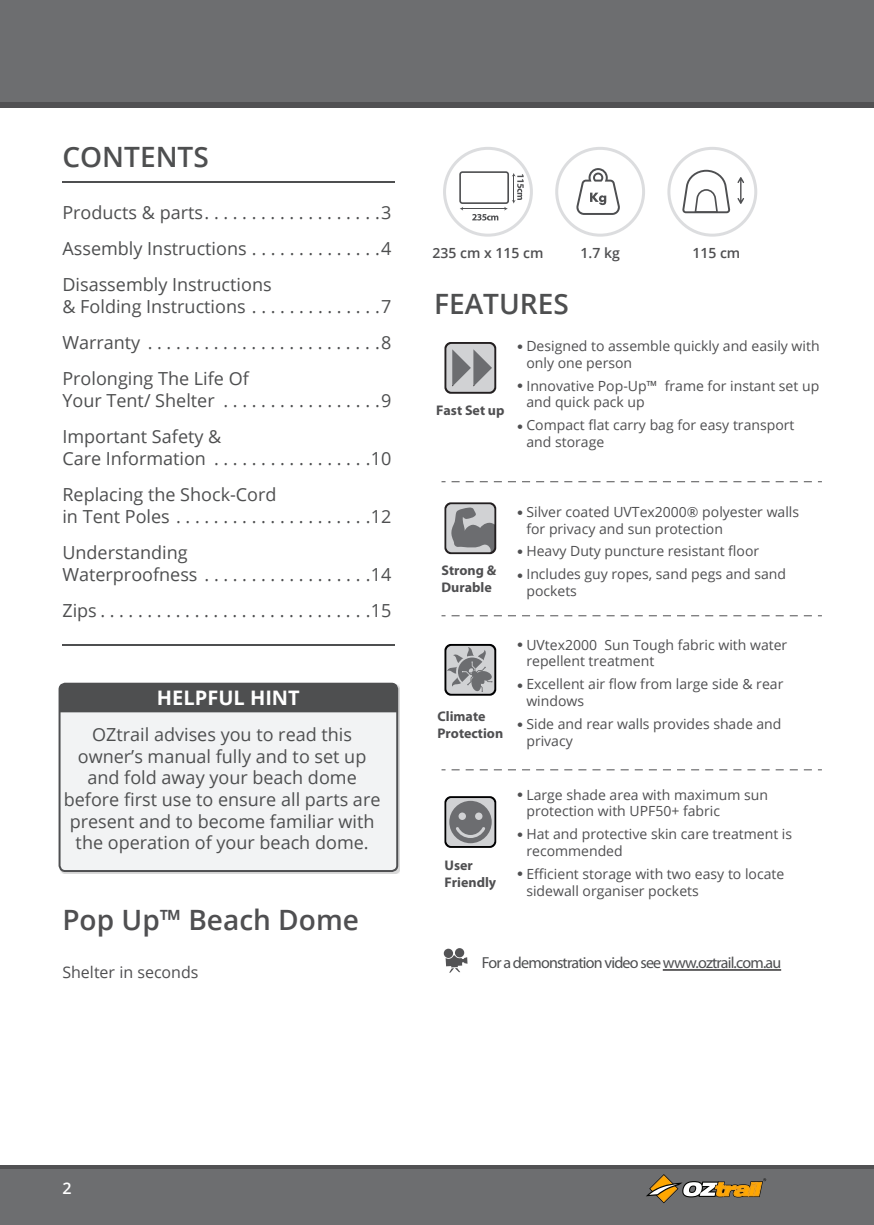
<style>
.page{position:relative;width:874px;height:1225px;background:#fff}
.page>*{position:absolute;margin:0;border:0;box-sizing:border-box;transform-origin:0 0}
.t1{font:600 28px "Open Sans";color:#4e4f50}
.t2{font:600 28px "Open Sans";color:#4f4f51}
.t3{font:700 20px "Open Sans";color:#fff}
.t4{font:18px/36px "Open Sans";color:#4e4f50}
.t5{font:16px "Myriad Pro";letter-spacing:-.05em;color:#4e4f51}
.t6{font:16px "Open Sans";color:#4f4f51}
.t7{font:600 16px "Open Sans";color:#fff}
.t8{font:14px/16.8px "Open Sans";color:#4f4f51}
.t9{font:700 14px/16.8px "Myriad Pro";color:#4f4f51}
.t10{font:600 14px "Open Sans";color:#4f4f51}
.t11{font:300 6px "Adobe Song Std";color:#4f4f51}
</style>
<div class="page">
<div style="left:0;top:1165px;width:873px;height:60px;background:#6d6e70"></div>
<hr style="left:0;top:1165px;width:873px;height:4px;background:#515153">
<div style="left:0;top:0;width:873px;height:108px;background:#6d6e70"></div>
<div style="left:0;top:102px;width:873px;height:6px;background:#515153"></div>
<svg style="left:646px;top:1174px;width:119px;height:29px"></svg>
<hr style="left:62px;top:181px;width:332px;height:2px;background:#4e4f50">
<hr style="left:62px;top:644px;width:332px;height:2px;background:#4e4f50">
<div style="left:59px;top:683px;width:338px;height:188px;background:#f2f3f4;border-radius:6px"></div>
<div style="left:58px;top:682px;width:340px;height:190px;border:2px solid #4e4f51;border-radius:6px"></div>
<div style="left:59px;top:683px;width:338px;height:29px;background:#4e4f50"></div>
<div style="left:555px;top:147px;width:89px;height:90px;border:3px solid #dcdddf;border-radius:50%"></div>
<svg style="left:576px;top:168px;width:44px;height:47px"></svg>
<div style="left:667px;top:147px;width:89px;height:90px;border:3px solid #dcdddf;border-radius:50%"></div>
<svg style="left:737px;top:177px;width:6px;height:27px"></svg>
<svg style="left:682px;top:170px;width:47px;height:43px"></svg>
<div style="left:443px;top:147px;width:89px;height:90px;border:3px solid #dcdddf;border-radius:50%"></div>
<div style="left:441px;top:338px;width:58px;height:59px;border:7px solid #fff;border-radius:6px"></div>
<svg style="left:444px;top:342px;width:52px;height:52px"></svg>
<svg style="left:446px;top:344px;width:48px;height:48px;background:#afafb2"></svg>
<div style="left:441px;top:499px;width:58px;height:58px;border:7px solid #fff;border-radius:6px"></div>
<svg style="left:444px;top:502px;width:52px;height:52px"></svg>
<svg style="left:446px;top:504px;width:48px;height:48px;background:#9c9c9f"></svg>
<div style="left:441px;top:640px;width:58px;height:59px;border:7px solid #fff;border-radius:6px"></div>
<svg style="left:444px;top:644px;width:52px;height:51px"></svg>
<div style="left:446px;top:646px;width:48px;height:48px;background:#d1d2d4;border-radius:5px"></div>
<svg style="left:447px;top:647px;width:45px;height:45px"></svg>
<div style="left:441px;top:792px;width:58px;height:59px;border:7px solid #fff;border-radius:6px"></div>
<svg style="left:444px;top:796px;width:52px;height:52px"></svg>
<svg style="left:446px;top:798px;width:48px;height:48px;background:#98999b"></svg>
<svg style="left:451px;top:481px;width:370px;height:1px"></svg>
<svg style="left:451px;top:615px;width:370px;height:1px"></svg>
<svg style="left:451px;top:769px;width:370px;height:1px"></svg>
<svg style="left:443px;top:948px;width:10px;height:10px"></svg>
<div style="left:454px;top:948px;width:10px;height:9px;background:#535355;border-radius:50%"></div>
<svg style="left:445px;top:955px;width:22px;height:17px"></svg>
<hr style="left:662px;top:969px;width:118px;height:1px;background:#231f20">
<svg style="left:459px;top:171px;width:64px;height:49px"></svg>
<h1 class="t1" style="left:62px;top:138px;width:148px">CONTENTS</h1>
<p class="t4" style="left:62px;top:194px;width:330px;text-align:justify">Products &amp; parts...................3<br>Assembly Instructions . . . . . . . . . . . . . .4<br>Disassembly Instructions</p>
<p class="t4" style="left:62px;top:288px;width:330px;text-align:justify">&amp; Folding Instructions . . . . . . . . . . . . . .7<br>Warranty .........................8<br>Prolonging The Life Of</p>
<p class="t4" style="left:62px;top:382px;width:330px">Your Tent/ Shelter .................9<br>Important Safety &amp;</p>
<p class="t4" style="left:62px;top:440px;width:330px">Care Information .................10<br>Replacing the Shock-Cord</p>
<p class="t4" style="left:62px;top:498px;width:330px">in Tent Poles.....................12<br>Understanding</p>
<p class="t4" style="left:62px;top:556px;width:330px">Waterproofness ..................14<br>Zips.............................15</p>
<p class="t3" style="left:157px;top:684px;width:144px">HELPFUL HINT</p>
<p class="t4" style="left:64px;top:723px;width:318px;line-height:21.6px;text-align:center">OZtrail advises you to read this owner’s manual fully and to set up and fold away your beach dome before first use to ensure all parts are present and to become familiar with the operation of your beach dome.</p>
<h1 class="t2" style="left:62px;top:900px;width:298px">Pop Up™ Beach Dome</h1>
<p class="t6" style="left:62px;top:961px;width:138px">Shelter in seconds</p>
<p class="t10" style="left:432px;top:243px;width:112px">235 cm x 115 cm</p>
<p class="t10" style="left:580px;top:243px;width:41px">1.7 kg</p>
<p class="t10" style="left:692px;top:243px;width:49px">115 cm</p>
<h1 class="t1" style="left:434px;top:285px;width:136px">FEATURES</h1>
<p class="t9" style="left:436px;top:401px;width:70px">Fast Set up</p>
<p class="t8" style="left:526px;top:337px;width:294px">Designed to assemble quickly and easily with only one person</p>
<p class="t8" style="left:526px;top:377px;width:294px">Innovative Pop-Up™ frame for instant set up and quick pack up</p>
<p class="t8" style="left:526px;top:416px;width:269px">Compact flat carry bag for easy transport and storage</p>
<p class="t11" style="left:517px;top:343px;width:7px">●</p>
<p class="t11" style="left:517px;top:382px;width:7px">●</p>
<p class="t11" style="left:517px;top:423px;width:7px">●</p>
<p class="t9" style="left:441px;top:561px;width:56px">Strong &amp;<br>Durable</p>
<p class="t8" style="left:526px;top:503px;width:274px">Silver coated UVTex2000® polyester walls for privacy and sun protection</p>
<p class="t8" style="left:526px;top:539px;width:261px;line-height:22.8px">Heavy Duty puncture resistant floor<br>Includes guy ropes, sand pegs and sand</p>
<p class="t8" style="left:526px;top:582px;width:52px">pockets</p>
<p class="t11" style="left:517px;top:509px;width:7px">●</p>
<p class="t11" style="left:517px;top:548px;width:7px">●</p>
<p class="t11" style="left:517px;top:573px;width:7px">●</p>
<p class="t9" style="left:437px;top:707px;width:67px">Climate<br>Protection</p>
<p class="t8" style="left:526px;top:636px;width:262px">UVtex2000 Sun Tough fabric with water repellent treatment</p>
<p class="t8" style="left:526px;top:675px;width:258px">Excellent air flow from large side &amp; rear windows</p>
<p class="t8" style="left:526px;top:715px;width:256px">Side and rear walls provides shade and privacy</p>
<p class="t11" style="left:517px;top:641px;width:7px">●</p>
<p class="t11" style="left:517px;top:683px;width:7px">●</p>
<p class="t11" style="left:517px;top:721px;width:7px">●</p>
<p class="t9" style="left:444px;top:856px;width:53px">User<br>Friendly</p>
<p class="t8" style="left:526px;top:786px;width:243px">Large shade area with maximum sun protection with UPF50+ fabric</p>
<p class="t8" style="left:526px;top:825px;width:267px">Hat and protective skin care treatment is recommended</p>
<p class="t8" style="left:526px;top:865px;width:259px">Efficient storage with two easy to locate sidewall organiser pockets</p>
<p class="t11" style="left:517px;top:791px;width:7px">●</p>
<p class="t11" style="left:517px;top:831px;width:7px">●</p>
<p class="t11" style="left:517px;top:870px;width:7px">●</p>
<p class="t5" style="left:481px;top:954px;width:301px">For a demonstration video seewww.oztrail.com.au</p>
<p class="t7" style="left:62px;top:1177px;width:11px">2</p>
</div>
